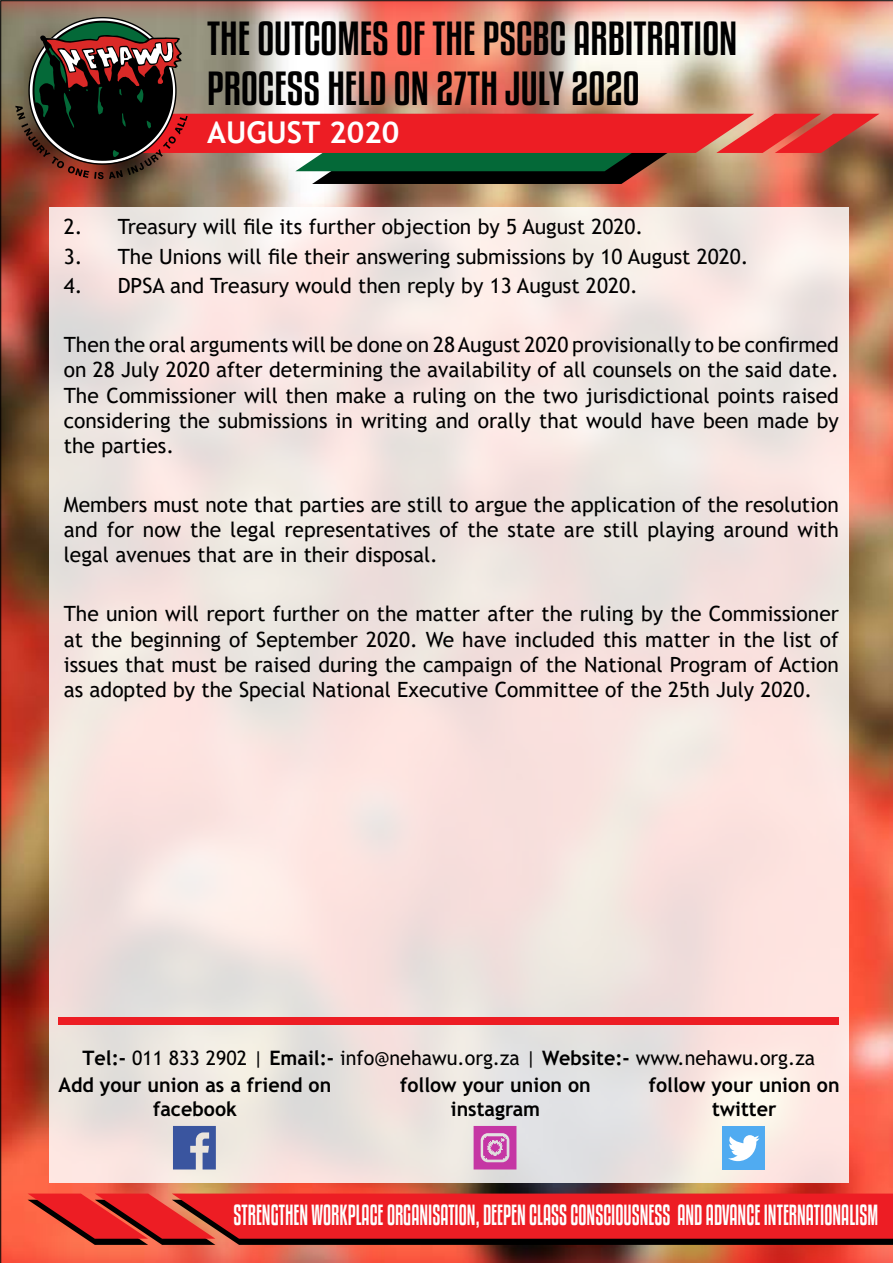
<style>
.page{position:relative;width:893px;height:1263px;background:#fff}
.page>*{position:absolute;margin:0;border:0;box-sizing:border-box;transform-origin:0 0}
.t1{font:42px/50.4px "Kenyan Coffee Rg";color:#000}
.t2{font:700 30px "Trebuchet MS";color:#fff}
.t3{font:25.8px "Kenyan Coffee Rg";color:#fff;scale:.78 1}
.t4{font:21px/25.2px "Trebuchet MS";color:#000;text-align:justify}
.t5{font:700 19.95px/23.2px "Trebuchet MS";color:#000;text-align:center}
.t6{font:19.95px "Trebuchet MS";color:#000}
.s1{font-weight:700}
</style>
<div class="page">
<img style="left:1px;top:1px;width:892px;height:1262px">
<div style="left:49px;top:208px;width:799px;height:975px;background:#fff;opacity:.85"></div>
<img style="left:15px;top:17px;width:864px;height:167px">
<svg style="left:28px;top:1193px;width:865px;height:52px;background:#ce1f22"></svg>
<div style="left:58px;top:1017px;width:781px;height:8px;background:#ed1d24"></div>
<svg style="left:173px;top:1126px;width:43px;height:43px;background:#5c71ab"></svg>
<svg style="left:474px;top:1126px;width:42px;height:43px;background:#cb5bb1"></svg>
<div style="left:722px;top:1126px;width:43px;height:43px;background:#50abf1"></div>
<svg style="left:728px;top:1135px;width:31px;height:26px"></svg>
<h1 class="t1" style="left:207px;top:13px;width:532px">THE OUTCOMES OF THE PSCBC ARBITRATION<br>PROCESS HELD ON 27TH JULY 2020</h1>
<h2 class="t2" style="left:207px;top:114px;width:194px">AUGUST 2020</h2>
<p class="t4" style="left:64px;top:214px;width:581px">2. Treasury will file its further objection by 5 August 2020.</p>
<p class="t4" style="left:64px;top:244px;width:686px">3. The Unions will file their answering submissions by 10 August 2020.</p>
<p class="t4" style="left:64px;top:273px;width:575px">4. DPSA and Treasury would then reply by 13 August 2020.</p>
<p class="t4" style="left:64px;top:332px;width:777px">Then the oral arguments will be done on 28 August 2020 provisionally to be confirmed on 28 July 2020 after determining the availability of all counsels on the said date.<br>The Commissioner will then make a ruling on the two jurisdictional points raised considering the submissions in writing and orally that would have been made by the parties.</p>
<p class="t4" style="left:64px;top:492px;width:777px">Members must note that parties are still to argue the application of the resolution and for now the legal representatives of the state are still playing around with legal avenues that are in their disposal.</p>
<p class="t4" style="left:64px;top:601px;width:777px">The union will report further on the matter after the ruling by the Commissioner at the beginning of September 2020. We have included this matter in the list of issues that must be raised during the campaign of the National Program of Action as adopted by the Special National Executive Committee of the 25th July 2020.</p>
<p class="t6" style="left:82px;top:1045px;width:734px"><span class="s1">Tel:-</span> 011 833 2902 | <span class="s1">Email:-</span> info@nehawu.org.za | <span class="s1">Website:-</span> www.nehawu.org.za</p>
<p class="t5" style="left:59px;top:1074px;width:274px">Add your union as a friend on facebook</p>
<p class="t5" style="left:649px;top:1074px;width:192px">follow your union on twitter</p>
<p class="t5" style="left:400px;top:1074px;width:192px">follow your union on instagram</p>
<p class="t3" style="left:233px;top:1199px;width:828px">STRENGTHEN WORKPLACE ORGANISATION, DEEPEN CLASS CONSCIOUSNESS AND ADVANCE INTERNATIONALISM</p>
</div>
